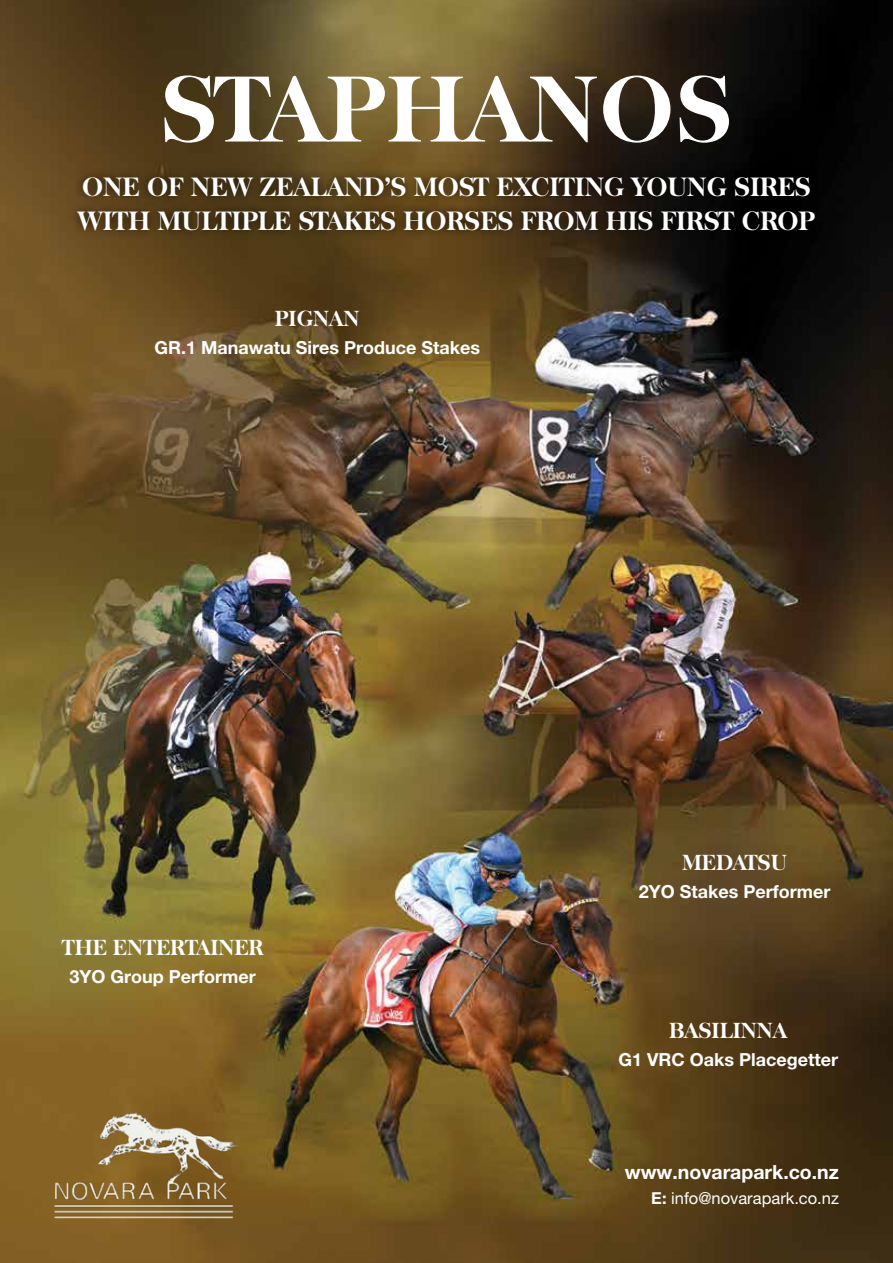
<style>
.page{position:relative;width:893px;height:1263px;background:#fff}
.page>*{position:absolute;margin:0;border:0;box-sizing:border-box;transform-origin:0 0}
.t1{font:700 90px "Baskerville";letter-spacing:.02em;color:#fff}
.t2{font:700 25.5px/33.9px "Baskerville";color:#fff}
.t3{font:700 21px "Baskerville";color:#fff}
.t4{font:700 19.5px "Helvetica Neue LT Pro";color:#fff}
.t5{font:700 18px "Helvetica Neue LT Pro";color:#fff}
.t6{font:16.5px "Helvetica Neue LT Pro";color:#fff}
.s1{font-weight:700}
</style>
<div class="page">
<img style="left:0;top:0;width:893px;height:1263px">
<img style="left:53px;top:1110px;width:184px;height:110px">
<div style="left:68px;top:168px;width:756px;height:72px;background:#000;opacity:.75"></div>
<h1 class="t1" style="left:161px;top:54px;width:573px">STAPHANOS</h1>
<h2 class="t2" style="left:78px;top:171px;width:739px">ONE OF NEW ZEALAND’S MOST EXCITING YOUNG SIRES<br>WITH MULTIPLE STAKES HORSES FROM HIS FIRST CROP</h2>
<p class="t3" style="left:275px;top:306px;width:86px">PIGNAN</p>
<p class="t5" style="left:154px;top:336px;width:327px">GR.1 Manawatu Sires Produce Stakes</p>
<p class="t3" style="left:62px;top:935px;width:203px">THE ENTERTAINER</p>
<p class="t5" style="left:69px;top:966px;width:188px">3YO Group Performer</p>
<p class="t3" style="left:682px;top:850px;width:106px">MEDATSU</p>
<p class="t5" style="left:639px;top:881px;width:193px">2YO Stakes Performer</p>
<p class="t3" style="left:669px;top:1018px;width:119px">BASILINNA</p>
<p class="t5" style="left:618px;top:1049px;width:221px">G1 VRC Oaks Placegetter</p>
<p class="t4" style="left:625px;top:1160px;width:216px">www.novarapark.co.nz</p>
<p class="t6" style="left:651px;top:1188px;width:189px"><span class="s1">E:</span> info@novarapark.co.nz</p>
</div>
